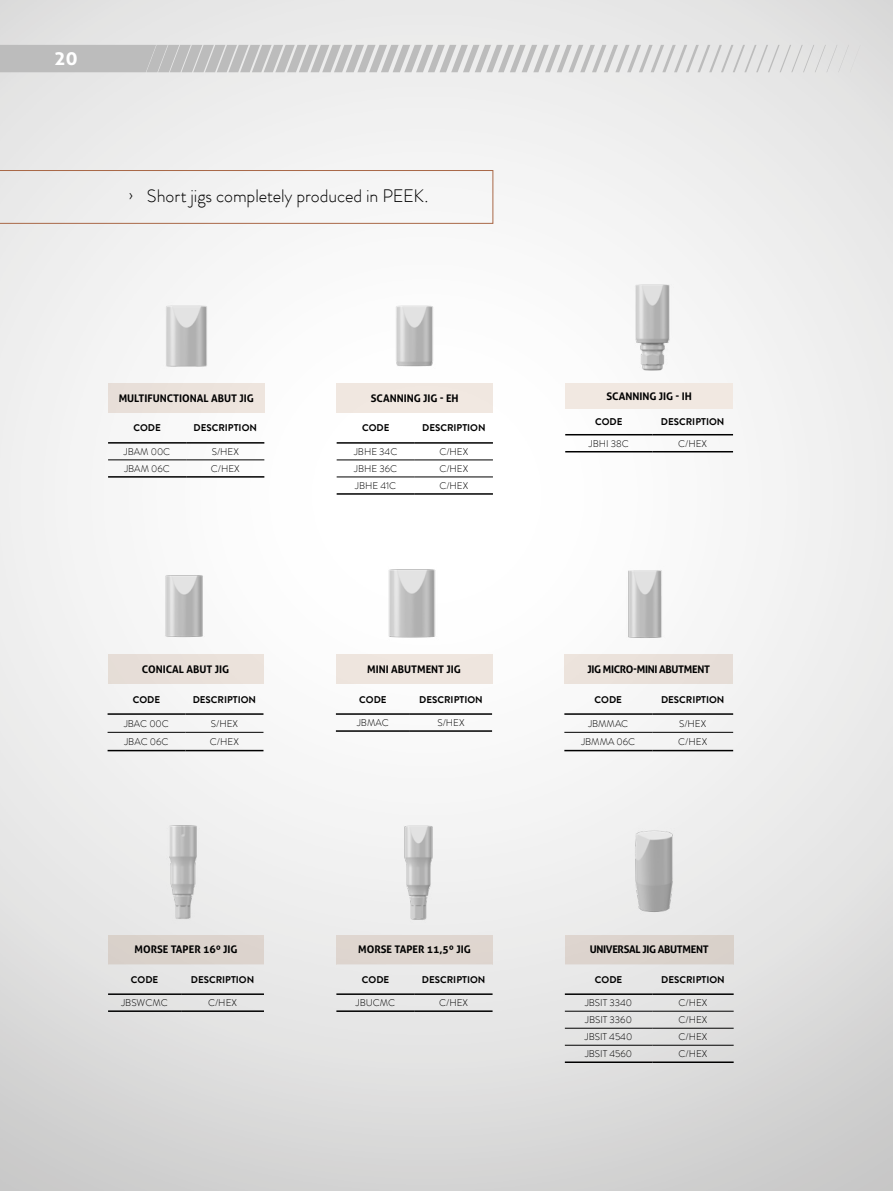
<style>
.page{position:relative;width:893px;height:1191px;background:#fff}
.page>*{position:absolute;margin:0;border:0;box-sizing:border-box;transform-origin:0 0}
.t1{font:700 19.5px "Aller";color:#fff}
.t2{font:300 18px "Brandon Grotesque";letter-spacing:-.005em;color:#000}
.t3{font:700 10.5px "Aller";color:#000}
.t4{font:700 10.5px "Aller";letter-spacing:-.03em;color:#000}
.t5{font:300 9.75px "Brandon Grotesque";color:#000}
.t6{font:700 9.75px "Brandon Grotesque";color:#000}
</style>
<div class="page">
<img style="left:0;top:0;width:893px;height:1191px">
<div style="left:108px;top:383px;width:156px;height:30px;background:#f1e8e1"></div>
<svg style="left:108px;top:413px;width:156px;height:46px"></svg>
<hr style="left:108px;top:442px;width:78px;height:1px;background:#000">
<hr style="left:186px;top:442px;width:78px;height:1px;background:#000">
<hr style="left:108px;top:459px;width:78px;height:1px;background:#000">
<hr style="left:186px;top:459px;width:78px;height:1px;background:#000">
<hr style="left:108px;top:476px;width:78px;height:1px;background:#000">
<hr style="left:186px;top:476px;width:78px;height:1px;background:#000">
<img style="left:133px;top:272px;width:106px;height:111px">
<div style="left:337px;top:383px;width:156px;height:30px;background:#f1e8e1"></div>
<svg style="left:337px;top:413px;width:156px;height:64px"></svg>
<hr style="left:337px;top:442px;width:78px;height:1px;background:#000">
<hr style="left:415px;top:442px;width:78px;height:1px;background:#000">
<hr style="left:337px;top:460px;width:78px;height:1px;background:#000">
<hr style="left:415px;top:460px;width:78px;height:1px;background:#000">
<hr style="left:337px;top:477px;width:78px;height:1px;background:#000">
<hr style="left:415px;top:477px;width:78px;height:1px;background:#000">
<hr style="left:337px;top:493px;width:78px;height:2px;background:#000">
<hr style="left:415px;top:493px;width:78px;height:2px;background:#000">
<img style="left:362px;top:272px;width:106px;height:111px">
<div style="left:108px;top:654px;width:155px;height:30px;background:#e8dfd9"></div>
<div style="left:108px;top:684px;width:155px;height:48px;background:#f5f5f5"></div>
<hr style="left:108px;top:713px;width:77px;height:2px;background:#000">
<hr style="left:185px;top:713px;width:78px;height:2px;background:#000">
<hr style="left:108px;top:732px;width:77px;height:1px;background:#000">
<hr style="left:185px;top:732px;width:78px;height:1px;background:#000">
<hr style="left:108px;top:750px;width:77px;height:1px;background:#000">
<hr style="left:185px;top:750px;width:78px;height:1px;background:#000">
<img style="left:130px;top:539px;width:106px;height:114px">
<div style="left:108px;top:934px;width:156px;height:30px;background:#dbd3cc"></div>
<div style="left:108px;top:964px;width:156px;height:46px;background:#e5e5e5"></div>
<hr style="left:108px;top:993px;width:73px;height:2px;background:#000">
<hr style="left:181px;top:993px;width:83px;height:2px;background:#000">
<hr style="left:108px;top:1010px;width:73px;height:2px;background:#000">
<hr style="left:181px;top:1010px;width:83px;height:2px;background:#000">
<img style="left:131px;top:808px;width:106px;height:125px">
<div style="left:564px;top:654px;width:169px;height:30px;background:#e9e0d9"></div>
<div style="left:564px;top:684px;width:169px;height:48px;background:#f6f6f6"></div>
<hr style="left:564px;top:713px;width:88px;height:2px;background:#000">
<hr style="left:652px;top:713px;width:81px;height:2px;background:#000">
<hr style="left:564px;top:732px;width:88px;height:1px;background:#000">
<hr style="left:652px;top:732px;width:81px;height:1px;background:#000">
<hr style="left:564px;top:750px;width:88px;height:1px;background:#000">
<hr style="left:652px;top:750px;width:81px;height:1px;background:#000">
<img style="left:585px;top:532px;width:119px;height:122px">
<div style="left:565px;top:934px;width:169px;height:30px;background:#dbd3cc"></div>
<div style="left:565px;top:964px;width:169px;height:81px;background:#e4e4e4"></div>
<hr style="left:565px;top:993px;width:87px;height:2px;background:#000">
<hr style="left:652px;top:993px;width:82px;height:2px;background:#000">
<hr style="left:565px;top:1011px;width:87px;height:1px;background:#000">
<hr style="left:652px;top:1011px;width:82px;height:1px;background:#000">
<hr style="left:565px;top:1028px;width:87px;height:1px;background:#000">
<hr style="left:652px;top:1028px;width:82px;height:1px;background:#000">
<hr style="left:565px;top:1045px;width:87px;height:1px;background:#000">
<hr style="left:652px;top:1045px;width:82px;height:1px;background:#000">
<hr style="left:565px;top:1061px;width:87px;height:2px;background:#000">
<hr style="left:652px;top:1061px;width:82px;height:2px;background:#000">
<img style="left:594px;top:812px;width:119px;height:123px">
<div style="left:336px;top:654px;width:156px;height:30px;background:#f1e8e1"></div>
<svg style="left:336px;top:684px;width:156px;height:46px"></svg>
<hr style="left:336px;top:713px;width:74px;height:2px;background:#000">
<hr style="left:410px;top:713px;width:82px;height:2px;background:#000">
<hr style="left:336px;top:730px;width:74px;height:2px;background:#000">
<hr style="left:410px;top:730px;width:82px;height:2px;background:#000">
<img style="left:353px;top:531px;width:119px;height:123px">
<div style="left:336px;top:934px;width:157px;height:30px;background:#dfd6cf"></div>
<div style="left:336px;top:964px;width:157px;height:46px;background:#e9e9e9"></div>
<hr style="left:336px;top:993px;width:79px;height:2px;background:#000">
<hr style="left:415px;top:993px;width:78px;height:2px;background:#000">
<hr style="left:336px;top:1010px;width:79px;height:2px;background:#000">
<hr style="left:415px;top:1010px;width:78px;height:2px;background:#000">
<img style="left:375px;top:819px;width:87px;height:106px">
<img style="left:599px;top:263px;width:106px;height:120px">
<div style="left:565px;top:383px;width:168px;height:26px;background:#f1e8e1"></div>
<hr style="left:565px;top:434px;width:87px;height:1px;background:#000">
<hr style="left:652px;top:434px;width:81px;height:1px;background:#000">
<hr style="left:565px;top:451px;width:87px;height:1px;background:#000">
<hr style="left:652px;top:451px;width:81px;height:1px;background:#000">
<svg style="left:0;top:45px;width:860px;height:27px;background:#cecece"></svg>
<svg style="left:0;top:170px;width:493px;height:54px"></svg>
<h1 class="t1" style="left:54px;top:46px;width:25px">20</h1>
<h2 class="t2" style="left:147px;top:183px;width:283px">Short jigs completely produced in PEEK.</h2>
<p class="t3" style="left:119px;top:392px;width:137px">MULTIFUNCTIONAL ABUT JIG</p>
<p class="t6" style="left:133px;top:421px;width:29px">CODE</p>
<p class="t6" style="left:194px;top:421px;width:65px">DESCRIPTION</p>
<p class="t5" style="left:124px;top:445px;width:48px">JBAM 00C</p>
<p class="t5" style="left:212px;top:445px;width:29px">S/HEX</p>
<p class="t5" style="left:124px;top:462px;width:47px">JBAM 06C</p>
<p class="t5" style="left:211px;top:462px;width:30px">C/HEX</p>
<p class="t3" style="left:142px;top:663px;width:89px">CONICAL ABUT JIG</p>
<p class="t6" style="left:133px;top:692px;width:29px">CODE</p>
<p class="t6" style="left:193px;top:692px;width:65px">DESCRIPTION</p>
<p class="t5" style="left:124px;top:716px;width:46px">JBAC 00C</p>
<p class="t5" style="left:211px;top:716px;width:29px">S/HEX</p>
<p class="t5" style="left:124px;top:735px;width:46px">JBAC 06C</p>
<p class="t5" style="left:210px;top:735px;width:30px">C/HEX</p>
<p class="t3" style="left:371px;top:392px;width:89px">SCANNING JIG - EH</p>
<p class="t6" style="left:362px;top:421px;width:29px">CODE</p>
<p class="t6" style="left:422px;top:421px;width:65px">DESCRIPTION</p>
<p class="t5" style="left:354px;top:445px;width:45px">JBHE 34C</p>
<p class="t5" style="left:439px;top:445px;width:30px">C/HEX</p>
<p class="t5" style="left:354px;top:462px;width:44px">JBHE 36C</p>
<p class="t5" style="left:439px;top:462px;width:30px">C/HEX</p>
<p class="t5" style="left:355px;top:479px;width:43px">JBHE 41C</p>
<p class="t5" style="left:439px;top:479px;width:30px">C/HEX</p>
<p class="t3" style="left:367px;top:663px;width:95px">MINI ABUTMENT JIG</p>
<p class="t6" style="left:359px;top:692px;width:29px">CODE</p>
<p class="t6" style="left:419px;top:692px;width:65px">DESCRIPTION</p>
<p class="t5" style="left:357px;top:716px;width:33px">JBMAC</p>
<p class="t5" style="left:437px;top:716px;width:29px">S/HEX</p>
<p class="t3" style="left:134px;top:943px;width:105px">MORSE TAPER 16º JIG</p>
<p class="t6" style="left:131px;top:972px;width:29px">CODE</p>
<p class="t6" style="left:191px;top:972px;width:65px">DESCRIPTION</p>
<p class="t5" style="left:121px;top:996px;width:48px">JBSWCMC</p>
<p class="t5" style="left:208px;top:996px;width:30px">C/HEX</p>
<p class="t3" style="left:358px;top:943px;width:114px">MORSE TAPER 11,5º JIG</p>
<p class="t6" style="left:362px;top:972px;width:29px">CODE</p>
<p class="t6" style="left:422px;top:972px;width:65px">DESCRIPTION</p>
<p class="t5" style="left:356px;top:996px;width:41px">JBUCMC</p>
<p class="t5" style="left:439px;top:996px;width:30px">C/HEX</p>
<p class="t3" style="left:606px;top:390px;width:87px">SCANNING JIG - IH</p>
<p class="t6" style="left:595px;top:415px;width:29px">CODE</p>
<p class="t6" style="left:661px;top:415px;width:65px">DESCRIPTION</p>
<p class="t5" style="left:589px;top:436px;width:41px">JBHI 38C</p>
<p class="t5" style="left:678px;top:436px;width:30px">C/HEX</p>
<p class="t4" style="left:587px;top:663px;width:124px">JIG MICRO-MINI ABUTMENT</p>
<p class="t6" style="left:595px;top:692px;width:29px">CODE</p>
<p class="t6" style="left:661px;top:692px;width:65px">DESCRIPTION</p>
<p class="t5" style="left:588px;top:716px;width:41px">JBMMAC</p>
<p class="t5" style="left:679px;top:716px;width:29px">S/HEX</p>
<p class="t5" style="left:581px;top:735px;width:55px">JBMMA 06C</p>
<p class="t5" style="left:678px;top:735px;width:30px">C/HEX</p>
<p class="t4" style="left:590px;top:943px;width:120px">UNIVERSAL JIG ABUTMENT</p>
<p class="t6" style="left:595px;top:972px;width:29px">CODE</p>
<p class="t6" style="left:661px;top:972px;width:65px">DESCRIPTION</p>
<p class="t5" style="left:585px;top:996px;width:49px">JBSIT 3340</p>
<p class="t5" style="left:678px;top:996px;width:30px">C/HEX</p>
<p class="t5" style="left:585px;top:1013px;width:48px">JBSIT 3360</p>
<p class="t5" style="left:678px;top:1013px;width:30px">C/HEX</p>
<p class="t5" style="left:585px;top:1030px;width:49px">JBSIT 4540</p>
<p class="t5" style="left:678px;top:1030px;width:30px">C/HEX</p>
<p class="t5" style="left:585px;top:1047px;width:49px">JBSIT 4560</p>
<p class="t5" style="left:678px;top:1047px;width:30px">C/HEX</p>
</div>
